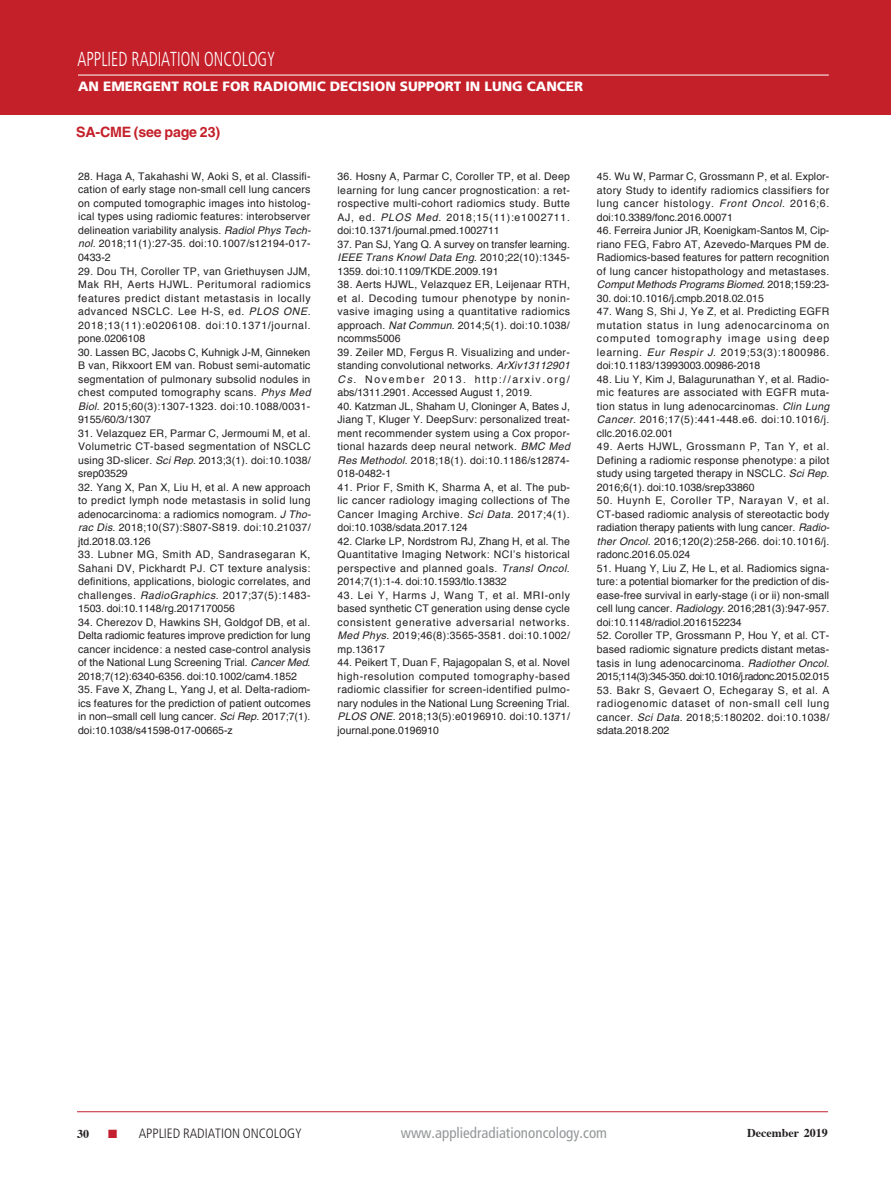
<style>
.page{position:relative;width:891px;height:1202px;background:#fff}
.page>*{position:absolute;margin:0;border:0;box-sizing:border-box;transform-origin:0 0}
.t1{font:300 condensed 20.25px "Frutiger";color:#fff;scale:.8 1}
.t2{font:condensed 15px "Frutiger";color:#949698}
.t3{font:700 14.25px "Helvetica";letter-spacing:-.015em;color:#c4202a}
.t4{font:900 13.5px "Frutiger";color:#fff}
.t5{font:300 condensed 13.5px "Frutiger";color:#231f20}
.t6{font:700 12px "Times";color:#231f20}
.t7{font:10.5px/13.5px "Helvetica";letter-spacing:.015em;color:#231f20;text-align:justify}
.s1{font-style:italic}
.s2{color:#c2202f}
</style>
<div class="page">
<div style="left:0;top:0;width:890px;height:115px;background:#c4202a"></div>
<hr style="left:890px;top:0;width:1px;height:115px;background:#c4202a">
<hr style="left:77px;top:1111px;width:751px;height:1px;background:#c4202a">
<hr style="left:78px;top:75px;width:751px;height:1px;background:#fff">
<h1 class="t1" style="left:77px;top:47px;width:249px">APPLIED RADIATION ONCOLOGY</h1>
<p class="t4" style="left:78px;top:78px;width:507px">AN EMERGENT ROLE FOR RADIOMIC DECISION SUPPORT IN LUNG CANCER</p>
<h3 class="t3" style="left:76px;top:123px;width:145px">SA-CME (see page 23)</h3>
<p class="t7" style="left:78px;top:170px;width:234px">28. Haga A, Takahashi W, Aoki S, et al. Classifi&shy;cation of early stage non-small cell lung cancers on computed tomographic images into histolog&shy;ical types using radiomic features: interobserver delineation variability analysis. <span class="s1">Radiol Phys Tech&shy;nol</span>. 2018;11(1):27-35. doi:10.1007/s12194-017- 0433-2</p>
<p class="t7" style="left:78px;top:264px;width:234px">29. Dou TH, Coroller TP, van Griethuysen JJM, Mak RH, Aerts HJWL. Peritumoral radiomics features predict distant metastasis in locally advanced NSCLC. Lee H-S, ed. <span class="s1">PLOS ONE</span>.<br>2018;13(11):e0206108. doi:10.1371/journal. pone.0206108</p>
<p class="t7" style="left:78px;top:345px;width:234px">30. Lassen BC, Jacobs C, Kuhnigk J-M, Ginneken B van, Rikxoort EM van. Robust semi-automatic segmentation of pulmonary subsolid nodules in chest computed tomography scans. <span class="s1">Phys Med Biol</span>. 2015;60(3):1307-1323. doi:10.1088/0031- 9155/60/3/1307</p>
<p class="t7" style="left:78px;top:426px;width:234px">31. Velazquez ER, Parmar C, Jermoumi M, et al.<br>Volumetric CT-based segmentation of NSCLC using 3D-slicer. <span class="s1">Sci Rep</span>. 2013;3(1). doi:10.1038/ srep03529</p>
<p class="t7" style="left:78px;top:480px;width:234px">32. Yang X, Pan X, Liu H, et al. A new approach to predict lymph node metastasis in solid lung adenocarcinoma: a radiomics nomogram. <span class="s1">J Tho&shy;rac Dis</span>. 2018;10(S7):S807-S819. doi:10.21037/ jtd.2018.03.126</p>
<p class="t7" style="left:78px;top:548px;width:234px">33. Lubner MG, Smith AD, Sandrasegaran K, Sahani DV, Pickhardt PJ. CT texture analysis: definitions, applications, biologic correlates, and challenges. <span class="s1">RadioGraphics</span>. 2017;37(5):1483- 1503. doi:10.1148/rg.2017170056</p>
<p class="t7" style="left:78px;top:615px;width:234px">34. Cherezov D, Hawkins SH, Goldgof DB, et al.<br>Delta radiomic features improve prediction for lung cancer incidence: a nested case-control analysis of the National Lung Screening Trial. <span class="s1">Cancer Med</span>.<br>2018;7(12):6340-6356. doi:10.1002/cam4.1852</p>
<p class="t7" style="left:78px;top:683px;width:234px">35. Fave X, Zhang L, Yang J, et al. Delta-radiom&shy;ics features for the prediction of patient outcomes in non–small cell lung cancer. <span class="s1">Sci Rep</span>. 2017;7(1). doi:10.1038/s41598-017-00665-z</p>
<p class="t7" style="left:338px;top:170px;width:234px">36. Hosny A, Parmar C, Coroller TP, et al. Deep learning for lung cancer prognostication: a ret&shy;rospective multi-cohort radiomics study. Butte AJ, ed. <span class="s1">PLOS Med</span>. 2018;15(11):e1002711. doi:10.1371/journal.pmed.1002711</p>
<p class="t7" style="left:338px;top:237px;width:234px">37. Pan SJ, Yang Q. A survey on transfer learning.<br><span class="s1">IEEE Trans Knowl Data Eng</span>. 2010;22(10):1345- 1359. doi:10.1109/TKDE.2009.191</p>
<p class="t7" style="left:338px;top:278px;width:234px">38. Aerts HJWL, Velazquez ER, Leijenaar RTH, et al. Decoding tumour phenotype by nonin&shy;vasive imaging using a quantitative radiomics approach. <span class="s1">Nat Commun</span>. 2014;5(1). doi:10.1038/ ncomms5006</p>
<p class="t7" style="left:338px;top:345px;width:234px">39. Zeiler MD, Fergus R. Visualizing and under&shy;standing convolutional networks. <span class="s1">ArXiv13112901<br>Cs</span>. November 2013. http://arxiv.org/ abs/1311.2901. Accessed August 1, 2019.</p>
<p class="t7" style="left:338px;top:399px;width:234px">40. Katzman JL, Shaham U, Cloninger A, Bates J, Jiang T, Kluger Y. DeepSurv: personalized treat&shy;ment recommender system using a Cox propor&shy;tional hazards deep neural network. <span class="s1">BMC Med Res Methodol</span>. 2018;18(1). doi:10.1186/s12874- 018-0482-1</p>
<p class="t7" style="left:338px;top:480px;width:234px">41. Prior F, Smith K, Sharma A, et al. The pub&shy;lic cancer radiology imaging collections of The Cancer Imaging Archive. <span class="s1">Sci Data</span>. 2017;4(1). doi:10.1038/sdata.2017.124</p>
<p class="t7" style="left:338px;top:534px;width:234px">42. Clarke LP, Nordstrom RJ, Zhang H, et al. The Quantitative Imaging Network: NCI’s historical perspective and planned goals. <span class="s1">Transl Oncol</span>.<br>2014;7(1):1-4. doi:10.1593/tlo.13832</p>
<p class="t7" style="left:338px;top:588px;width:234px">43. Lei Y, Harms J, Wang T, et al. MRI-only based synthetic CT generation using dense cycle consistent generative adversarial networks.<br><span class="s1">Med Phys</span>. 2019;46(8):3565-3581. doi:10.1002/ mp.13617</p>
<p class="t7" style="left:338px;top:656px;width:234px">44. Peikert T, Duan F, Rajagopalan S, et al. Novel high-resolution computed tomography-based radiomic classifier for screen-identified pulmo&shy;nary nodules in the National Lung Screening Trial.<br><span class="s1">PLOS ONE</span>. 2018;13(5):e0196910. doi:10.1371/ journal.pone.0196910</p>
<p class="t7" style="left:597px;top:170px;width:234px">45. Wu W, Parmar C, Grossmann P, et al. Explor&shy;atory Study to identify radiomics classifiers for lung cancer histology. <span class="s1">Front Oncol</span>. 2016;6. doi:10.3389/fonc.2016.00071</p>
<p class="t7" style="left:597px;top:224px;width:234px">46. Ferreira Junior JR, Koenigkam-Santos M, Cip&shy;riano FEG, Fabro AT, Azevedo-Marques PM de.<br>Radiomics-based features for pattern recognition of lung cancer histopathology and metastases.<br><span class="s1">Comput Methods Programs Biomed</span>. 2018;159:23-</p>
<p class="t7" style="left:597px;top:292px;width:168px">30. doi:10.1016/j.cmpb.2018.02.015</p>
<p class="t7" style="left:597px;top:305px;width:234px">47. Wang S, Shi J, Ye Z, et al. Predicting EGFR mutation status in lung adenocarcinoma on computed tomography image using deep learning. <span class="s1">Eur Respir J</span>. 2019;53(3):1800986. doi:10.1183/13993003.00986-2018</p>
<p class="t7" style="left:597px;top:373px;width:234px">48. Liu Y, Kim J, Balagurunathan Y, et al. Radio&shy;mic features are associated with EGFR muta&shy;tion status in lung adenocarcinomas. <span class="s1">Clin Lung Cancer</span>. 2016;17(5):441-448.e6. doi:10.1016/j. cllc.2016.02.001</p>
<p class="t7" style="left:597px;top:440px;width:234px">49. Aerts HJWL, Grossmann P, Tan Y, et al.<br>Defining a radiomic response phenotype: a pilot study using targeted therapy in NSCLC. <span class="s1">Sci Rep</span>.<br>2016;6(1). doi:10.1038/srep33860</p>
<p class="t7" style="left:597px;top:494px;width:234px">50. Huynh E, Coroller TP, Narayan V, et al.<br>CT-based radiomic analysis of stereotactic body radiation therapy patients with lung cancer. <span class="s1">Radio&shy;ther Oncol</span>. 2016;120(2):258-266. doi:10.1016/j. radonc.2016.05.024</p>
<p class="t7" style="left:597px;top:562px;width:234px">51. Huang Y, Liu Z, He L, et al. Radiomics signa&shy;ture: a potential biomarker for the prediction of dis&shy;ease-free survival in early-stage (i or ii) non-small cell lung cancer. <span class="s1">Radiology</span>. 2016;281(3):947-957. doi:10.1148/radiol.2016152234</p>
<p class="t7" style="left:597px;top:629px;width:234px">52. Coroller TP, Grossmann P, Hou Y, et al. CT&shy;based radiomic signature predicts distant metas&shy;tasis in lung adenocarcinoma. <span class="s1">Radiother Oncol</span>.<br>2015;114(3):345-350. doi:10.1016/j.radonc.2015.02.015</p>
<p class="t7" style="left:597px;top:683px;width:234px">53. Bakr S, Gevaert O, Echegaray S, et al. A radiogenomic dataset of non-small cell lung cancer. <span class="s1">Sci Data</span>. 2018;5:180202. doi:10.1038/ sdata.2018.202</p>
<p class="t6" style="left:77px;top:1122px;width:13px">30</p>
<p class="t5" style="left:108px;top:1125px;width:195px"><span class="s2">■</span> APPLIED RADIATION ONCOLOGY</p>
<h2 class="t2" style="left:401px;top:1123px;width:208px">www.appliedradiationoncology.com</h2>
<p class="t6" style="left:747px;top:1121px;width:82px">December 2019</p>
</div>
